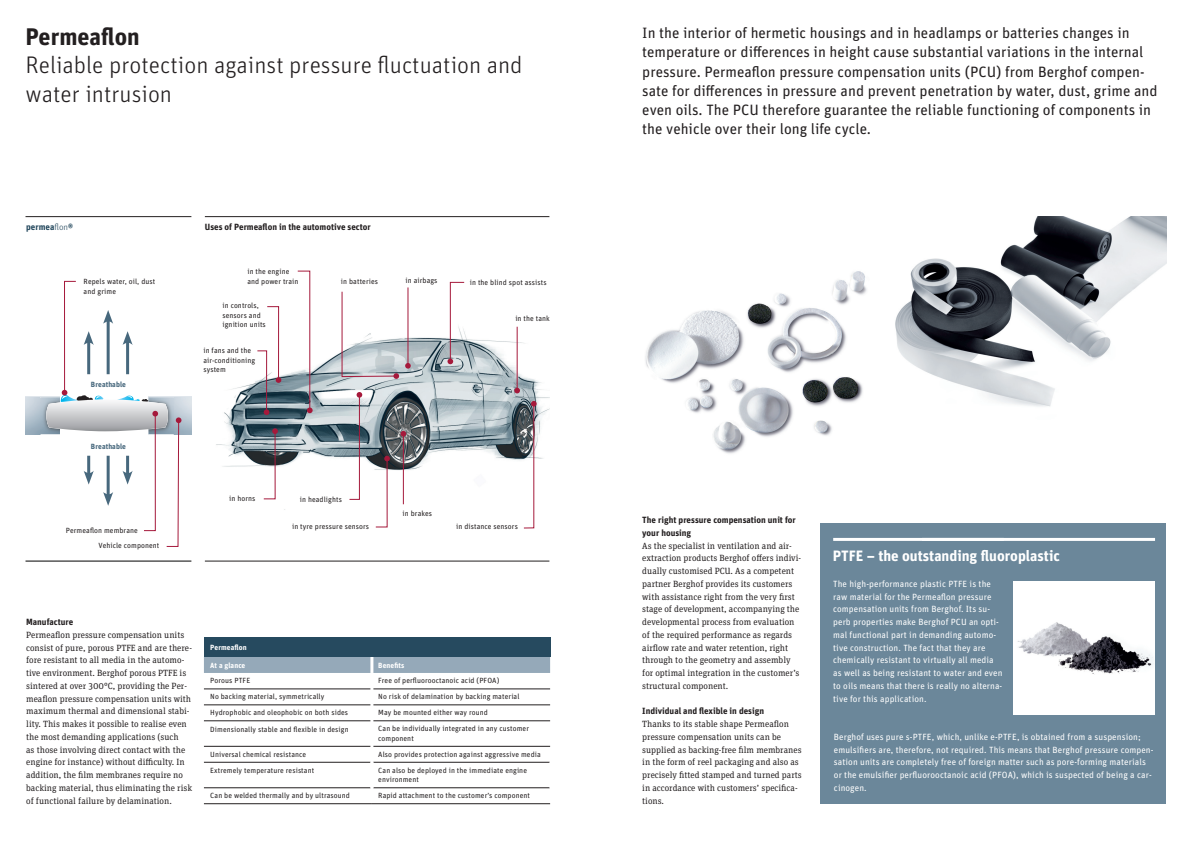
<style>
.page{position:relative;width:1191px;height:842px;background:#fff}
.page>*{position:absolute;margin:0;border:0;box-sizing:border-box;transform-origin:0 0}
.t1{font:300 24px/28.7px "Unit Pro";color:#231f20}
.t2{font:700 24px "Unit Pro";color:#231f20}
.t3{font:15px/19.1px "Unit Pro";color:#231f20}
.t4{font:700 15px "Unit Pro";color:#fff}
.t5{font:9px/12.8px "Unit Slab Pro";color:#231f20}
.t6{font:9px/12.8px "Unit Pro";letter-spacing:.01em;color:#fff}
.t7{font:700 9px/12.8px "Unit Pro";color:#231f20}
.t8{font:700 9px "Unit Pro";color:#264a5f}
.t9{font:7.5px/9.6px "Unit Pro";letter-spacing:.01em;color:#231f20}
.t10{font:700 7.5px "Unit Pro";letter-spacing:.01em;color:#fff}
.t11{font:700 7.5px "Unit Pro";letter-spacing:.01em;color:#47687d}
.s1{font-weight:300}
</style>
<div class="page">
<img style="left:895px;top:217px;width:271px;height:190px">
<img style="left:645px;top:271px;width:222px;height:183px">
<div style="left:204px;top:638px;width:346px;height:19px;background:#264a5f"></div>
<div style="left:204px;top:657px;width:346px;height:16px;background:#95a9b9"></div>
<hr style="left:370px;top:657px;width:3px;height:16px;background:#fff">
<hr style="left:204px;top:689px;width:166px;height:1px;background:#231f20">
<hr style="left:373px;top:689px;width:177px;height:1px;background:#231f20">
<hr style="left:204px;top:705px;width:166px;height:1px;background:#231f20">
<hr style="left:373px;top:705px;width:177px;height:1px;background:#231f20">
<hr style="left:204px;top:721px;width:166px;height:1px;background:#231f20">
<hr style="left:373px;top:721px;width:177px;height:1px;background:#231f20">
<hr style="left:204px;top:746px;width:166px;height:1px;background:#231f20">
<hr style="left:373px;top:746px;width:177px;height:1px;background:#231f20">
<hr style="left:204px;top:762px;width:166px;height:1px;background:#231f20">
<hr style="left:373px;top:762px;width:176px;height:1px;background:#231f20">
<hr style="left:204px;top:788px;width:166px;height:1px;background:#231f20">
<hr style="left:373px;top:788px;width:176px;height:1px;background:#231f20">
<hr style="left:204px;top:803px;width:168px;height:1px;background:#231f20">
<hr style="left:372px;top:803px;width:178px;height:1px;background:#231f20">
<div style="left:820px;top:523px;width:345px;height:281px;background:#6b879a"></div>
<hr style="left:833px;top:538px;width:170px;height:3px;background:#fff">
<hr style="left:922px;top:538px;width:233px;height:3px;background:#fff">
<div style="left:1013px;top:581px;width:141px;height:133px;background:#fff"></div>
<img style="left:1017px;top:622px;width:137px;height:53px">
<img style="left:216px;top:313px;width:333px;height:216px">
<svg style="left:447px;top:282px;width:17px;height:82px"></svg>
<svg style="left:375px;top:456px;width:15px;height:71px"></svg>
<svg style="left:263px;top:428px;width:15px;height:71px"></svg>
<svg style="left:257px;top:306px;width:24px;height:109px"></svg>
<svg style="left:523px;top:401px;width:13px;height:127px"></svg>
<hr style="left:408px;top:287px;width:1px;height:77px;background:#a5193b">
<svg style="left:405px;top:363px;width:6px;height:6px"></svg>
<svg style="left:297px;top:271px;width:16px;height:142px"></svg>
<svg style="left:341px;top:291px;width:58px;height:88px"></svg>
<hr style="left:403px;top:435px;width:1px;height:69px;background:#a5193b">
<svg style="left:400px;top:431px;width:6px;height:6px"></svg>
<svg style="left:349px;top:392px;width:13px;height:108px"></svg>
<hr style="left:517px;top:327px;width:1px;height:62px;background:#a5193b">
<svg style="left:514px;top:388px;width:6px;height:5px"></svg>
<hr style="left:205px;top:216px;width:344px;height:1px;background:#231f20">
<hr style="left:205px;top:561px;width:344px;height:1px;background:#231f20">
<hr style="left:26px;top:561px;width:165px;height:1px;background:#000">
<hr style="left:26px;top:216px;width:165px;height:1px;background:#231f20">
<svg style="left:26px;top:281px;width:165px;height:266px"></svg>
<h1 class="t2" style="left:26px;top:19px;width:116px">Permeaflon</h1>
<h1 class="t1" style="left:26px;top:50px;width:498px">Reliable protection against pressure fluctuation and water intrusion</h1>
<p class="t8" style="left:26px;top:220px;width:48px">permea<span class="s1">flon</span>®</p>
<p class="t9" style="left:84px;top:276px;width:73px">Repels water, oil, dust and grime</p>
<p class="t11" style="left:91px;top:379px;width:37px">Breathable</p>
<p class="t11" style="left:91px;top:441px;width:37px">Breathable</p>
<p class="t9" style="left:66px;top:525px;width:73px">Permeaflon membrane</p>
<p class="t9" style="left:99px;top:540px;width:62px">Vehicle component</p>
<p class="t7" style="left:205px;top:220px;width:167px">Uses of Permeaflon in the automotive sector</p>
<p class="t9" style="left:247px;top:267px;width:53px">in the engine and power train</p>
<p class="t9" style="left:341px;top:276px;width:39px">in batteries</p>
<p class="t9" style="left:222px;top:300px;width:45px">in controls, sensors and ignition units</p>
<p class="t9" style="left:203px;top:345px;width:53px">in fans and the air-conditioning system</p>
<p class="t9" style="left:405px;top:275px;width:34px">in airbags</p>
<p class="t9" style="left:470px;top:277px;width:78px">in the blind spot assists</p>
<p class="t9" style="left:515px;top:313px;width:36px">in the tank</p>
<p class="t9" style="left:229px;top:493px;width:28px">in horns</p>
<p class="t9" style="left:300px;top:494px;width:44px">in headlights</p>
<p class="t9" style="left:292px;top:522px;width:79px">in tyre pressure sensors</p>
<p class="t9" style="left:402px;top:508px;width:31px">in brakes</p>
<p class="t9" style="left:456px;top:522px;width:63px">in distance sensors</p>
<p class="t7" style="left:26px;top:615px;width:49px">Manufacture</p>
<p class="t5" style="left:26px;top:628px;width:167px">Permeaflon pressure compensation units consist of pure, porous PTFE and are there&shy;fore resistant to all media in the automo&shy;tive environment. Berghof porous PTFE is sintered at over 300°C, providing the Per&shy;meaflon pressure compensation units with maximum thermal and dimensional stabi&shy;lity. This makes it possible to realise even the most demanding applications (such<br>as those involving direct contact with the engine for instance) without difficulty. In addition, the film membranes require no backing material, thus eliminating the risk of functional failure by delamination.</p>
<p class="t10" style="left:210px;top:642px;width:38px">Permeaflon</p>
<p class="t10" style="left:210px;top:659px;width:37px">At a glance</p>
<p class="t10" style="left:378px;top:659px;width:28px">Benefits</p>
<p class="t9" style="left:210px;top:676px;width:41px">Porous PTFE</p>
<p class="t9" style="left:378px;top:676px;width:122px">Free of perfluorooctanoic acid (PFOA)</p>
<p class="t9" style="left:210px;top:692px;width:115px">No backing material, symmetrically</p>
<p class="t9" style="left:378px;top:692px;width:143px">No risk of delamination by backing material</p>
<p class="t9" style="left:210px;top:708px;width:139px">Hydrophobic and oleophobic on both sides</p>
<p class="t9" style="left:378px;top:708px;width:111px">May be mounted either way round</p>
<p class="t9" style="left:210px;top:724px;width:140px">Dimensionally stable and flexible in design</p>
<p class="t9" style="left:378px;top:724px;width:152px">Can be individually integrated in any customer component</p>
<p class="t9" style="left:210px;top:749px;width:97px">U niversal chemical resistance</p>
<p class="t9" style="left:378px;top:749px;width:164px">Also provides protection against aggressive media</p>
<p class="t9" style="left:210px;top:765px;width:105px">Extremely temperature resistant</p>
<p class="t9" style="left:378px;top:765px;width:150px">Can also be deployed in the immediate engine environment</p>
<p class="t9" style="left:210px;top:790px;width:141px">Can be welded thermally and by ultrasound</p>
<p class="t9" style="left:378px;top:790px;width:153px">Rapid attachment to the customer’s component</p>
<p class="t3" style="left:642px;top:23px;width:517px">In the interior of hermetic housings and in headlamps or batteries changes in temperature or differences in height cause substantial variations in the internal pressure. Permeaflon pressure compensation units (PCU) from Berghof compen&shy;sate for differences in pressure and prevent penetration by water, dust, grime and even oils. The PCU therefore guarantee the reliable functioning of components in the vehicle over their long life cycle.</p>
<p class="t7" style="left:642px;top:513px;width:155px">The right pressure compensation unit for your housing</p>
<p class="t5" style="left:642px;top:539px;width:160px">As the specialist in ventilation and air&shy;extraction products Berghof offers indivi&shy;dually customised PCU. As a competent partner Berghof provides its customers with assistance right from the very first stage of development, accompanying the developmental process from evaluation of the required performance as regards airflow rate and water retention, right through to the geometry and assembly for optimal integration in the customer’s structural component.</p>
<p class="t7" style="left:642px;top:704px;width:123px">Individual and flexible in design</p>
<p class="t5" style="left:642px;top:717px;width:161px">Thanks to its stable shape Permeaflon pressure compensation units can be supplied as backing-free film membranes in the form of reel packaging and also as precisely fitted stamped and turned parts in accordance with customers’ specifica&shy;tions.</p>
<h2 class="t4" style="left:832px;top:545px;width:229px">PTFE – the outstanding fluoroplastic</h2>
<p class="t6" style="left:833px;top:577px;width:171px">The high-performance plastic PTFE is the raw material for the Permeaflon pressure compensation units from Berghof. Its su&shy;perb properties make Berghof PCU an opti&shy;mal functional part in demanding automo&shy;tive construction. The fact that they are chemically resistant to virtually all media as well as being resistant to water and even to oils means that there is really no alterna&shy;tive for this application.</p>
<p class="t6" style="left:834px;top:730px;width:321px">Berghof uses pure s-PTFE, which, unlike e-PTFE, is obtained from a suspension; emulsifiers are, therefore, not required. This means that Berghof pressure compen&shy;sation units are completely free of foreign matter such as pore-forming materials or the emulsifier perfluorooctanoic acid (PFOA), which is suspected of being a car&shy;cinogen.</p>
</div>
